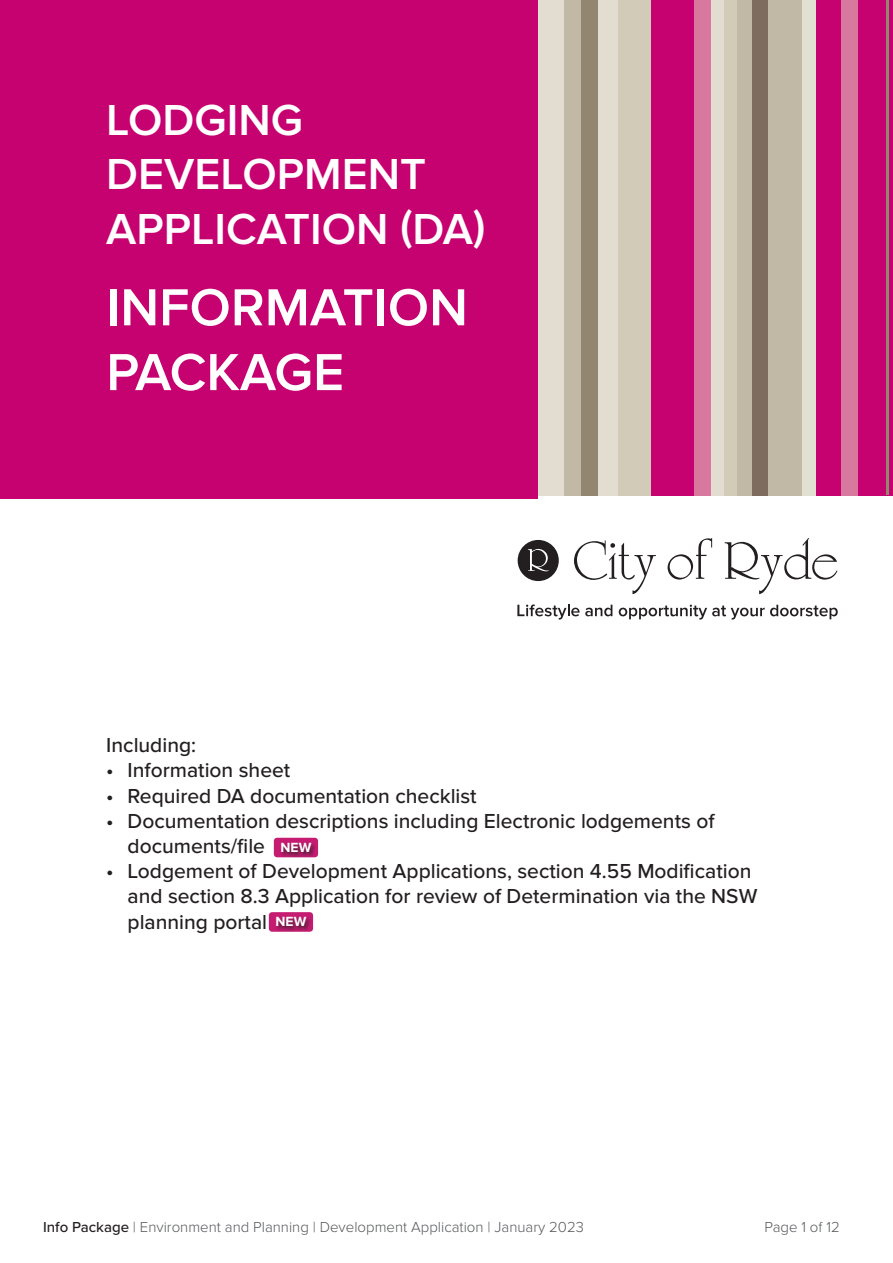
<style>
.page{position:relative;width:893px;height:1263px;background:#fff}
.page>*{position:absolute;margin:0;border:0;box-sizing:border-box;transform-origin:0 0}
.t1{font:600 54px/64.8px "Proxima Nova";color:#fff}
.t2{font:600 45px/54px "Proxima Nova";color:#fff}
.t3{font:500 21px/25.2px "Proxima Nova";color:#231f20}
.t4{font:300 15px "Proxima Nova";color:#57585a}
.t5{font:700 13.8px "Proxima Nova";color:#fff}
.s1{font-weight:500;color:#231f20}
</style>
<div class="page">
<div style="left:453px;top:0;width:117px;height:495px;background:#e2ddd0"></div>
<div style="left:565px;top:0;width:17px;height:495px;background:#c2b8a6"></div>
<div style="left:582px;top:0;width:17px;height:495px;background:#938671"></div>
<div style="left:598px;top:0;width:28px;height:495px;background:#e2ddd0"></div>
<div style="left:618px;top:0;width:36px;height:495px;background:#d2cbb8"></div>
<div style="left:651px;top:0;width:9px;height:495px;background:#c60170"></div>
<div style="left:660px;top:0;width:37px;height:495px;background:#c60170"></div>
<div style="left:694px;top:0;width:17px;height:495px;background:#d9789e"></div>
<div style="left:711px;top:0;width:22px;height:495px;background:#e2ddd0"></div>
<div style="left:724px;top:0;width:14px;height:495px;background:#d2cbb8"></div>
<div style="left:737px;top:0;width:18px;height:495px;background:#c2b8a6"></div>
<div style="left:753px;top:0;width:17px;height:495px;background:#7e6d5f"></div>
<div style="left:768px;top:0;width:41px;height:495px;background:#c2b8a6"></div>
<div style="left:802px;top:0;width:17px;height:495px;background:#e2e0d0"></div>
<div style="left:816px;top:0;width:25px;height:495px;background:#c60170"></div>
<div style="left:841px;top:0;width:17px;height:495px;background:#d9789e"></div>
<div style="left:873px;top:0;width:20px;height:495px;background:#c60170"></div>
<div style="left:858px;top:0;width:17px;height:495px;background:#c60170"></div>
<hr style="left:885px;top:0;width:3px;height:494px;background:#938671">
<div style="left:0;top:0;width:537px;height:498px;background:#c60170"></div>
<div style="left:274px;top:838px;width:44px;height:19px;background:#c51b71;border-radius:3px"></div>
<div style="left:281px;top:842px;width:36px;height:16px;background:#231f20;opacity:.75"></div>
<div style="left:269px;top:912px;width:44px;height:20px;background:#c51b71;border-radius:3px"></div>
<div style="left:276px;top:916px;width:36px;height:16px;background:#231f20;opacity:.75"></div>
<svg style="left:517px;top:604px;width:95px;height:15px"></svg>
<svg style="left:619px;top:605px;width:219px;height:14px"></svg>
<svg style="left:518px;top:540px;width:41px;height:41px"></svg>
<svg style="left:574px;top:540px;width:82px;height:54px"></svg>
<svg style="left:668px;top:538px;width:44px;height:42px"></svg>
<svg style="left:725px;top:538px;width:112px;height:56px"></svg>
<h2 class="t2" style="left:106px;top:95px;width:381px">LODGING<br>DEVELOPMENT<br>APPLICATION (DA)</h2>
<h1 class="t1" style="left:106px;top:277px;width:363px">INFORMATION<br>PACKAGE</h1>
<p class="t3" style="left:106px;top:733px;width:91px">Including:</p>
<p class="t3" style="left:106px;top:759px;width:185px">• Information sheet</p>
<p class="t3" style="left:106px;top:784px;width:372px">• Required DA documentation checklist</p>
<p class="t3" style="left:128px;top:809px;width:588px;text-indent:-21px">• Documentation descriptions including Electronic lodgements of documents/file</p>
<p class="t3" style="left:128px;top:859px;width:631px;text-indent:-21px">• Lodgement of Development Applications, section 4.55 Modification and section 8.3 Application for review of Determination via the NSW planning portal</p>
<p class="t5" style="left:281px;top:839px;width:32px">NEW</p>
<p class="t5" style="left:276px;top:914px;width:32px">NEW</p>
<p class="t4" style="left:43px;top:1219px;width:542px"><span class="s1">Info Package</span> | Environment and Planning | Development Application | January 2023</p>
<p class="t4" style="left:764px;top:1219px;width:77px">Page 1 of 12</p>
</div>
